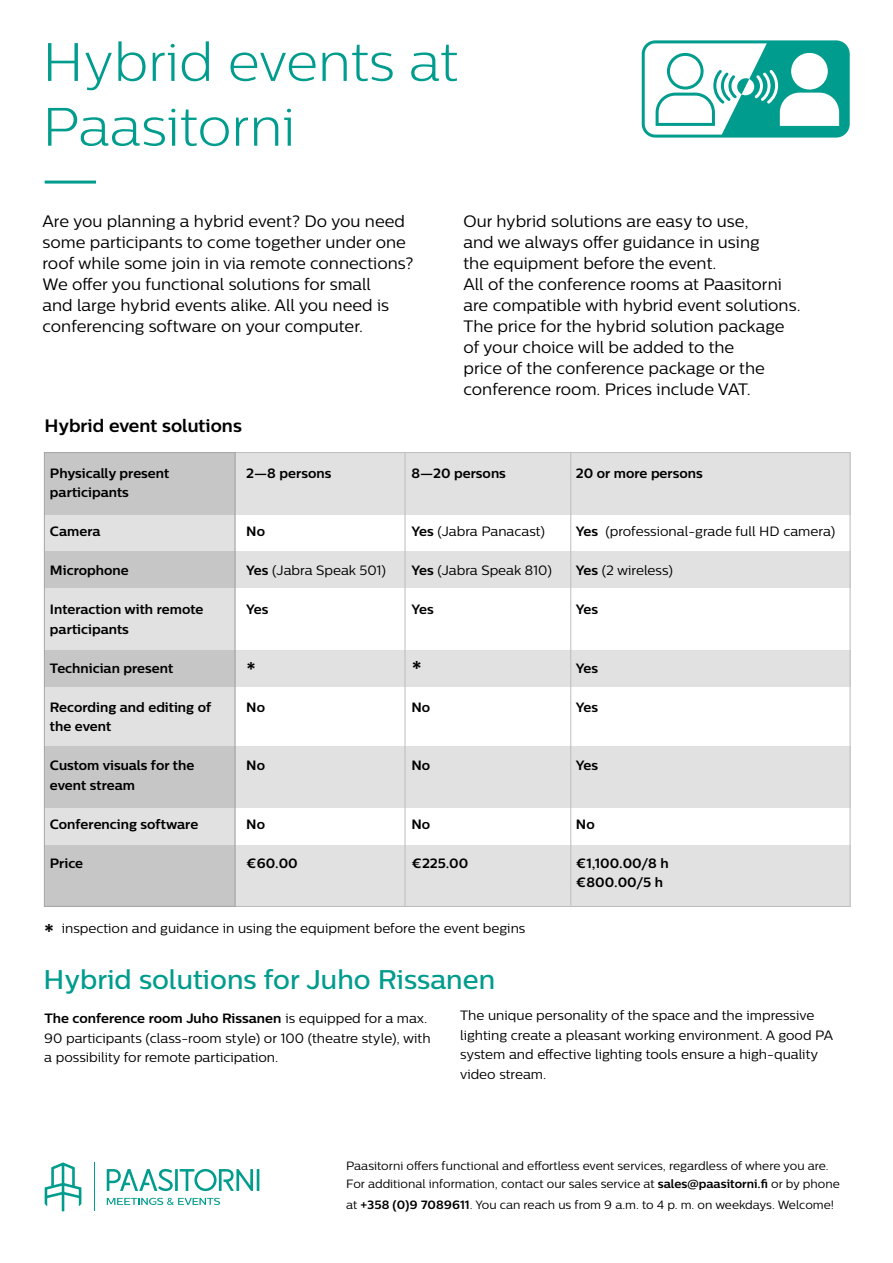
<style>
.page{position:relative;width:893px;height:1263px;background:#fff}
.page>*{position:absolute;margin:0;border:0;box-sizing:border-box;transform-origin:0 0}
.t1{font:300 54px/64.8px "Centrale Sans";color:#009c8d}
.t2{font:500 27px "Centrale Sans";color:#009c8d}
.t3{font:700 24px "Centrale Sans";color:#000}
.t4{font:700 22.5px "Centrale Sans";color:#000}
.t5{font:700 18px "Centrale Sans";color:#000}
.t6{font:16.5px/21px "Centrale Sans";color:#000}
.t7{font:13.5px/19.5px "Centrale Sans";color:#000}
.t8{font:700 13.5px/19.5px "Centrale Sans";color:#000}
.t9{font:12px/18px "Centrale Sans";color:#000}
.s1{font-weight:700}
.s2{font-weight:700;font-size:24px}
</style>
<div class="page">
<hr style="left:94px;top:1162px;width:1px;height:49px;background:#009c8d">
<svg style="left:45px;top:1162px;width:36px;height:49px"></svg>
<hr style="left:175px;top:1169px;width:3px;height:22px;background:#009c8d">
<hr style="left:257px;top:1169px;width:2px;height:22px;background:#009c8d">
<svg style="left:180px;top:1169px;width:73px;height:22px"></svg>
<svg style="left:107px;top:1169px;width:66px;height:22px"></svg>
<svg style="left:107px;top:1198px;width:113px;height:7px"></svg>
<div style="left:44px;top:453px;width:806px;height:61px;background:#e1e1e1"></div>
<div style="left:44px;top:551px;width:806px;height:37px;background:#e1e1e1"></div>
<div style="left:44px;top:651px;width:806px;height:36px;background:#e1e1e1"></div>
<div style="left:44px;top:845px;width:806px;height:62px;background:#e1e1e1"></div>
<div style="left:44px;top:746px;width:806px;height:62px;background:#e1e1e1"></div>
<hr style="left:405px;top:453px;width:1px;height:454px;background:#bcbcbc">
<hr style="left:570px;top:452px;width:1px;height:453px;background:#bcbcbc">
<svg style="left:44px;top:452px;width:192px;height:455px;background:#d0d0d0"></svg>
<hr style="left:45px;top:181px;width:51px;height:3px;background:#009c8d">
<svg style="left:642px;top:40px;width:208px;height:98px"></svg>
<h1 class="t1" style="left:43px;top:29px;width:417px">Hybrid events at<br>Paasitorni</h1>
<p class="t6" style="left:43px;top:210px;width:373px">Are you planning a hybrid event? Do you need some participants to come together under one roof while some join in via remote connections?<br>We offer you functional solutions for small<br>and large hybrid events alike. All you need is conferencing software on your computer.</p>
<p class="t6" style="left:463px;top:210px;width:339px">Our hybrid solutions are easy to use,<br>and we always offer guidance in using<br>the equipment before the event.<br>All of the conference rooms at Paasitorni are compatible with hybrid event solutions.<br>The price for the hybrid solution package of your choice will be added to the<br>price of the conference package or the conference room. Prices include VAT.</p>
<p class="t5" style="left:44px;top:415px;width:199px">Hybrid event solutions</p>
<p class="t8" style="left:50px;top:463px;width:121px">Physically present participants</p>
<p class="t8" style="left:50px;top:522px;width:52px">Camera</p>
<p class="t8" style="left:50px;top:561px;width:80px">Microphone</p>
<p class="t8" style="left:50px;top:600px;width:155px">Interaction with remote participants</p>
<p class="t8" style="left:50px;top:658px;width:125px">Technician present</p>
<p class="t8" style="left:50px;top:697px;width:163px">Recording and editing of the event</p>
<p class="t8" style="left:50px;top:756px;width:146px">Custom visuals for the event stream</p>
<p class="t8" style="left:50px;top:814px;width:150px">Conferencing software</p>
<p class="t8" style="left:50px;top:853px;width:35px">Price</p>
<p class="t8" style="left:246px;top:463px;width:86px">2—8 persons</p>
<p class="t8" style="left:246px;top:522px;width:20px">No</p>
<p class="t7" style="left:246px;top:561px;width:141px"><span class="s1">Yes</span> (Jabra Speak 501)</p>
<p class="t8" style="left:246px;top:600px;width:24px">Yes</p>
<h3 class="t4" style="left:246px;top:657px;width:11px">*</h3>
<p class="t8" style="left:246px;top:697px;width:20px">No</p>
<p class="t8" style="left:246px;top:756px;width:20px">No</p>
<p class="t8" style="left:246px;top:814px;width:20px">No</p>
<p class="t8" style="left:246px;top:853px;width:53px">€60.00</p>
<p class="t8" style="left:411px;top:463px;width:96px">8—20 persons</p>
<p class="t7" style="left:411px;top:522px;width:135px"><span class="s1">Yes</span> (Jabra Panacast)</p>
<p class="t7" style="left:411px;top:561px;width:142px"><span class="s1">Yes</span> (Jabra Speak 810)</p>
<p class="t8" style="left:411px;top:600px;width:24px">Yes</p>
<h3 class="t3" style="left:411px;top:656px;width:12px">*</h3>
<p class="t8" style="left:411px;top:697px;width:20px">No</p>
<p class="t8" style="left:411px;top:756px;width:20px">No</p>
<p class="t8" style="left:411px;top:814px;width:20px">No</p>
<p class="t8" style="left:411px;top:853px;width:58px">€225.00</p>
<p class="t7" style="left:44px;top:918px;width:483px"><span class="s2">*</span> inspection and guidance in using the equipment before the event begins</p>
<h2 class="t2" style="left:44px;top:963px;width:453px">Hybrid solutions for Juho Rissanen</h2>
<p class="t8" style="left:576px;top:463px;width:128px">20 or more persons</p>
<p class="t7" style="left:576px;top:522px;width:261px"><span class="s1">Yes</span> (professional-grade full HD camera)</p>
<p class="t7" style="left:576px;top:561px;width:98px"><span class="s1">Yes</span> (2 wireless)</p>
<p class="t8" style="left:576px;top:600px;width:24px">Yes</p>
<p class="t8" style="left:576px;top:658px;width:24px">Yes</p>
<p class="t8" style="left:576px;top:697px;width:24px">Yes</p>
<p class="t8" style="left:576px;top:756px;width:24px">Yes</p>
<p class="t8" style="left:576px;top:814px;width:20px">No</p>
<p class="t8" style="left:576px;top:853px;width:94px">€1,100.00/8 h €800.00/5 h</p>
<p class="t7" style="left:44px;top:1008px;width:388px"><span class="s1">The conference room Juho Rissanen</span> is equipped for a max.<br>90 participants (class-room style) or 100 (theatre style), with a possibility for remote participation.</p>
<p class="t7" style="left:460px;top:1005px;width:374px">The unique personality of the space and the impressive lighting create a pleasant working environment. A good PA system and effective lighting tools ensure a high-quality video stream.</p>
<p class="t9" style="left:346px;top:1156px;width:495px">Paasitorni offers functional and effortless event services, regardless of where you are.<br>For additional information, contact our sales service at <span class="s1">sales@paasitorni.fi</span> or by phone</p>
<p class="t9" style="left:346px;top:1195px;width:489px">at <span class="s1">+358 (0)9 7089611</span>. You can reach us from 9 a.m. to 4 p. m. on weekdays. Welcome!</p>
</div>
